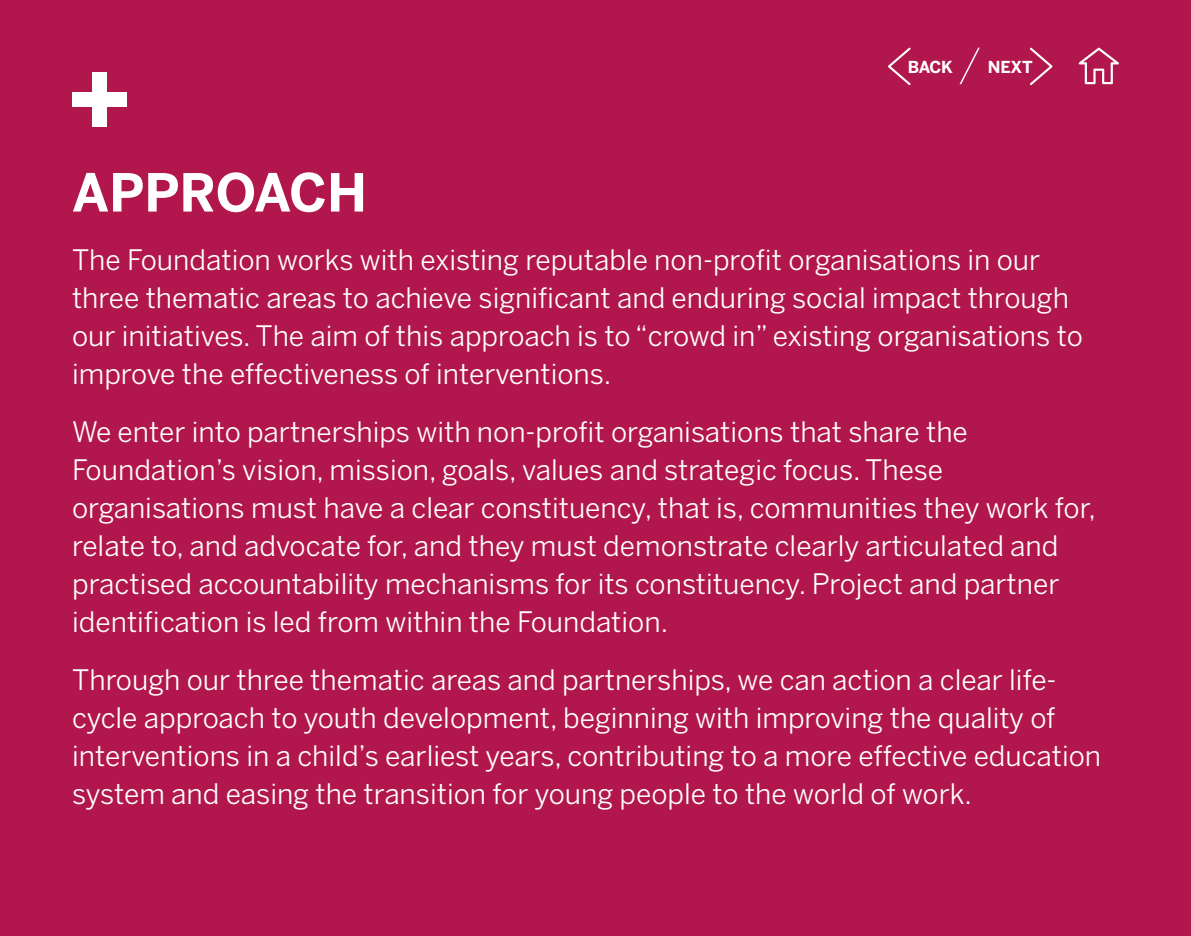
<style>
.page{position:relative;width:1191px;height:936px;background:#fff}
.page>*{position:absolute;margin:0;border:0;box-sizing:border-box;transform-origin:0 0}
.t1{font:700 52px "Benton Sans";color:#fff}
.t2{font:28px/38px "Benton Sans";color:#fff}
.t3{font:700 16.4px "Benton Sans";letter-spacing:-.02em;color:#fff}
</style>
<div class="page">
<div style="left:0;top:0;width:1191px;height:935px;background:#b1174d"></div>
<div style="left:92px;top:72px;width:14px;height:55px;background:#fff"></div>
<div style="left:72px;top:92px;width:55px;height:14px;background:#fff"></div>
<svg style="left:1078px;top:48px;width:41px;height:36px"></svg>
<svg style="left:1030px;top:47px;width:23px;height:38px"></svg>
<svg style="left:888px;top:47px;width:23px;height:39px"></svg>
<svg style="left:959px;top:47px;width:21px;height:38px"></svg>
<p class="t3" style="left:907px;top:58px;width:47px">BACK</p>
<p class="t3" style="left:988px;top:58px;width:46px">NEXT</p>
<h1 class="t1" style="left:72px;top:161px;width:296px">APPROACH</h1>
<p class="t2" style="left:72px;top:240px;width:1012px">The Foundation works with existing reputable non-profit organisations in our three thematic areas to achieve significant and enduring social impact through our initiatives. The aim of this approach is to “crowd in” existing organisations to improve the effectiveness of interventions.</p>
<p class="t2" style="left:72px;top:412px;width:1025px">We enter into partnerships with non-profit organisations that share the Foundation’s vision, mission, goals, values and strategic focus. These organisations must have a clear constituency, that is, communities they work for, relate to, and advocate for, and they must demonstrate clearly articulated and practised accountability mechanisms for its constituency. Project and partner identification is led from within the Foundation.</p>
<p class="t2" style="left:72px;top:660px;width:1030px">Through our three thematic areas and partnerships, we can action a clear life&shy;cycle approach to youth development, beginning with improving the quality of interventions in a child’s earliest years, contributing to a more effective education system and easing the transition for young people to the world of work.</p>
</div>
